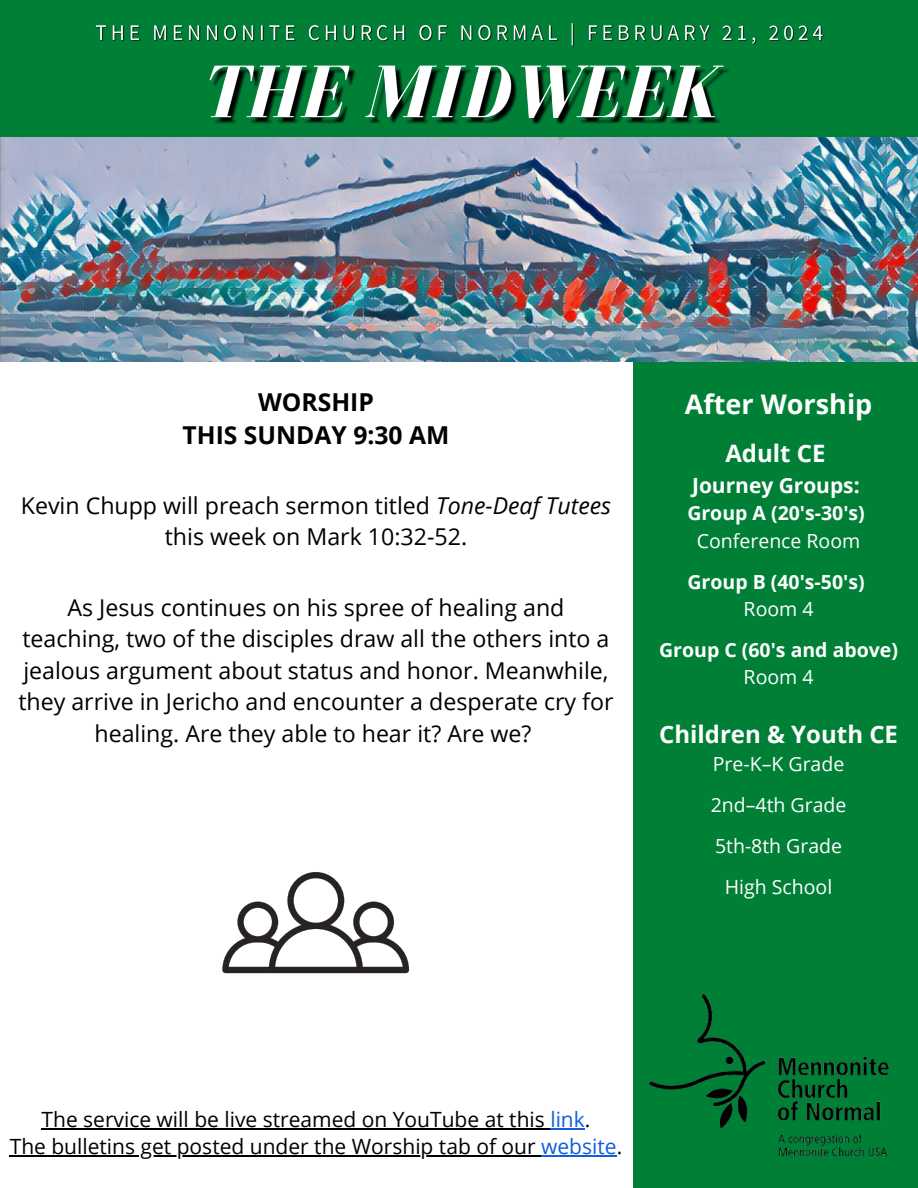
<style>
.page{position:relative;width:918px;height:1188px;background:#fff}
.page>*{position:absolute;margin:0;border:0;box-sizing:border-box;transform-origin:0 0}
.t1{font:700 27px "Open Sans";color:#fff}
.t2{font:700 24.75px/32.5px "Open Sans";color:#000;text-align:center}
.t3{font:700 24px "Open Sans";color:#fff}
.t4{font:23.25px/31.5px "Open Sans";color:#000;text-align:center}
.t5{font:21px "Open Sans";color:#000}
.t6{font:700 21px "Open Sans";color:#fff}
.t7{font:19.5px "Open Sans";color:#fff}
.t8{font:700 19.5px "Open Sans";color:#fff}
.s1{font-style:italic}
.s2{color:#115ddf}
</style>
<div class="page">
<div style="left:633px;top:352px;width:285px;height:836px;background:#008037"></div>
<img style="left:648px;top:994px;width:241px;height:163px">
<div style="left:0;top:0;width:918px;height:138px;background:#008037"></div>
<img style="left:209px;top:65px;width:520px;height:59px">
<img style="left:95px;top:23px;width:729px;height:24px">
<hr style="left:42px;top:1128px;width:508px;height:2px;background:#000">
<hr style="left:550px;top:1128px;width:35px;height:2px;background:#115ddf">
<hr style="left:10px;top:1155px;width:531px;height:2px;background:#000">
<hr style="left:541px;top:1155px;width:76px;height:2px;background:#115ddf">
<img style="left:0;top:137px;width:918px;height:224px">
<svg style="left:222px;top:872px;width:187px;height:101px"></svg>
<p class="t2" style="left:183px;top:385px;width:268px">WORSHIP<br>THIS SUNDAY 9:30 AM</p>
<h3 class="t1" style="left:685px;top:385px;width:189px">After Worship</h3>
<p class="t3" style="left:725px;top:437px;width:102px">Adult CE</p>
<p class="t6" style="left:692px;top:470px;width:169px">Journey Groups:</p>
<p class="t8" style="left:687px;top:500px;width:179px">Group A (20's-30's)</p>
<p class="t7" style="left:697px;top:527px;width:165px">Conference Room</p>
<p class="t8" style="left:688px;top:568px;width:179px">Group B (40's-50's)</p>
<p class="t7" style="left:744px;top:595px;width:71px">Room 4</p>
<p class="t8" style="left:659px;top:636px;width:240px">Group C (60's and above)</p>
<p class="t7" style="left:744px;top:663px;width:71px">Room 4</p>
<p class="t4" style="left:21px;top:489px;width:592px">Kevin Chupp will preach sermon titled <span class="s1">Tone-Deaf Tutees </span>this week on Mark 10:32-52.</p>
<h5 class="t4" style="left:18px;top:591px;width:597px">As Jesus continues on his spree of healing and teaching, two of the disciples draw all the others into a jealous argument about status and honor. Meanwhile, they arrive in Jericho and encounter a desperate cry for healing. Are they able to hear it? Are we?</h5>
<h5 class="t3" style="left:659px;top:717px;width:240px">Children &amp; Youth CE</h5>
<h5 class="t7" style="left:713px;top:750px;width:133px">Pre-K–K Grade</h5>
<p class="t7" style="left:711px;top:791px;width:137px">2nd–4th Grade</p>
<p class="t7" style="left:715px;top:832px;width:129px">5th-8th Grade</p>
<p class="t7" style="left:725px;top:873px;width:109px">High School</p>
<p class="t5" style="left:42px;top:1105px;width:550px">The service will be live streamed on YouTube at this <span class="s2">link</span>.</p>
<p class="t5" style="left:10px;top:1132px;width:614px">The bulletins get posted under the Worship tab of our <span class="s2">website</span>.</p>
</div>
